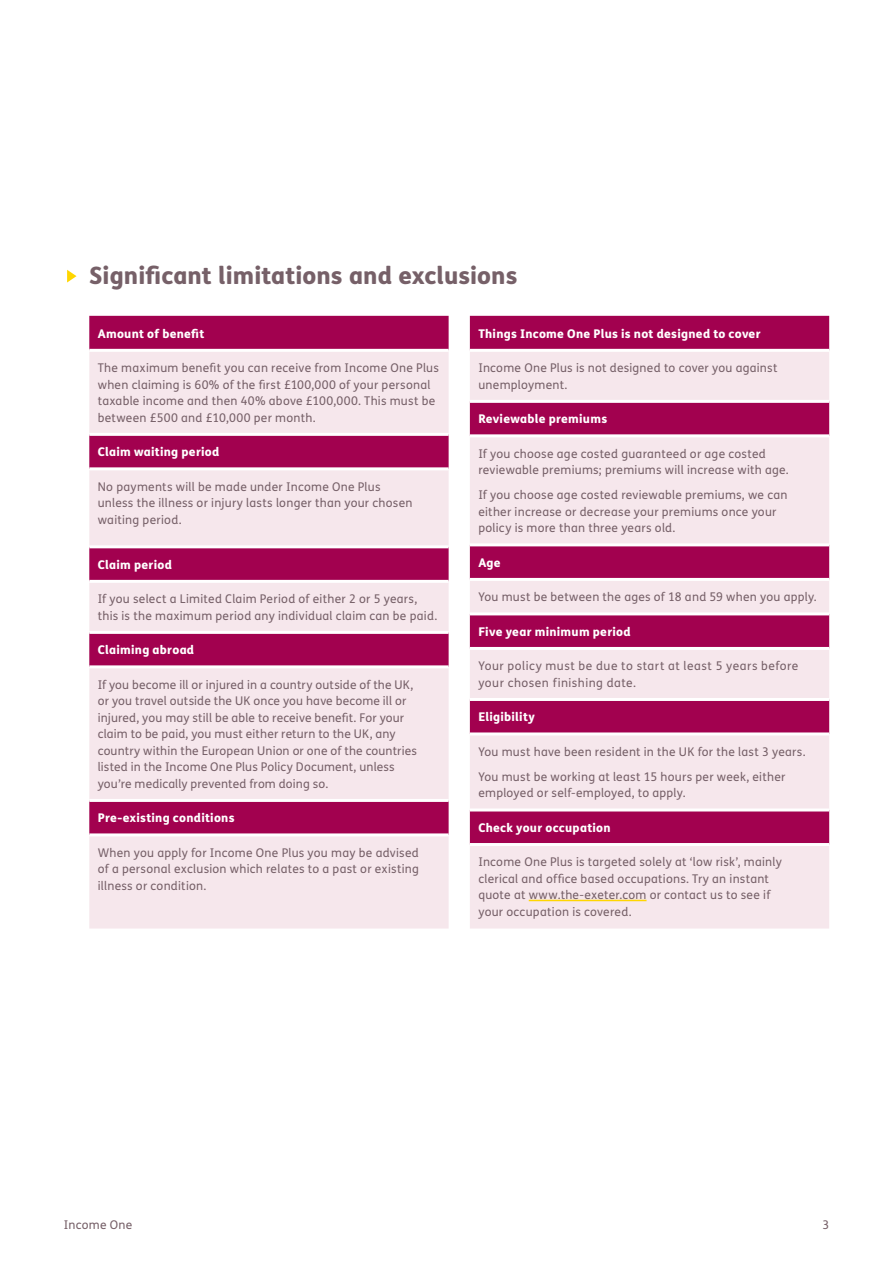
<style>
.page{position:relative;width:893px;height:1263px;background:#fff}
.page>*{position:absolute;margin:0;border:0;box-sizing:border-box;transform-origin:0 0}
.t1{font:800 24px "FS Me";color:#766068}
.t2{font:12px/16.5px "FS Me";letter-spacing:.02em;color:#766068}
.t3{font:800 12px "FS Me";letter-spacing:.02em;color:#fff}
.t4{font:12px/16.5px "FS Me";letter-spacing:.04em;color:#766068}
</style>
<div class="page">
<svg style="left:67px;top:270px;width:10px;height:12px"></svg>
<div style="left:89px;top:316px;width:360px;height:33px;background:#a2014f"></div>
<svg style="left:89px;top:352px;width:360px;height:576px;background:#e3b3c8"></svg>
<hr style="left:89px;top:467px;width:360px;height:3px;background:#fff">
<hr style="left:89px;top:545px;width:360px;height:3px;background:#fff">
<hr style="left:89px;top:580px;width:360px;height:3px;background:#fff">
<hr style="left:89px;top:631px;width:360px;height:3px;background:#fff">
<hr style="left:89px;top:665px;width:360px;height:3px;background:#fff">
<hr style="left:89px;top:799px;width:360px;height:3px;background:#fff">
<hr style="left:89px;top:833px;width:360px;height:3px;background:#fff">
<hr style="left:89px;top:433px;width:360px;height:3px;background:#fff">
<div style="left:470px;top:316px;width:359px;height:33px;background:#a2014f"></div>
<svg style="left:470px;top:352px;width:359px;height:576px;background:#dda5be"></svg>
<hr style="left:470px;top:578px;width:359px;height:3px;background:#fff">
<hr style="left:470px;top:612px;width:359px;height:3px;background:#fff">
<hr style="left:470px;top:647px;width:359px;height:3px;background:#fff">
<hr style="left:470px;top:698px;width:359px;height:3px;background:#fff">
<hr style="left:470px;top:732px;width:359px;height:3px;background:#fff">
<hr style="left:470px;top:808px;width:359px;height:3px;background:#fff">
<hr style="left:470px;top:843px;width:359px;height:3px;background:#fff">
<hr style="left:470px;top:400px;width:359px;height:3px;background:#fff">
<hr style="left:470px;top:434px;width:359px;height:3px;background:#fff">
<hr style="left:470px;top:543px;width:359px;height:3px;background:#fff">
<hr style="left:529px;top:900px;width:117px;height:1px;background:#ffd600">
<h1 class="t1" style="left:89px;top:257px;width:430px">Significant limitations and exclusions</h1>
<p class="t3" style="left:98px;top:324px;width:108px">Amount of benefit</p>
<p class="t2" style="left:98px;top:359px;width:343px">The maximum benefit you can receive from Income One Plus when claiming is 60% of the first £100,000 of your personal taxable income and then 40% above £100,000. This must be between £500 and £10,000 per month.</p>
<p class="t3" style="left:98px;top:442px;width:123px">Claim waiting period</p>
<p class="t2" style="left:98px;top:478px;width:316px">No payments will be made under Income One Plus unless the illness or injury lasts longer than your chosen waiting period.</p>
<p class="t3" style="left:98px;top:555px;width:76px">Claim period</p>
<p class="t2" style="left:98px;top:590px;width:341px">If you select a Limited Claim Period of either 2 or 5 years, this is the maximum period any individual claim can be paid.</p>
<p class="t3" style="left:98px;top:640px;width:98px">Claiming abroad</p>
<p class="t2" style="left:98px;top:676px;width:321px">If you become ill or injured in a country outside of the UK, or you travel outside the UK once you have become ill or injured, you may still be able to receive benefit. For your claim to be paid, you must either return to the UK, any country within the European Union or one of the countries listed in the Income One Plus Policy Document, unless you’re medically prevented from doing so.</p>
<p class="t3" style="left:98px;top:808px;width:138px">Pre-existing conditions</p>
<p class="t2" style="left:98px;top:844px;width:323px;text-align:justify">When you apply for Income One Plus you may be advised of a personal exclusion which relates to a past or existing illness or condition.</p>
<p class="t3" style="left:478px;top:324px;width:284px">Things Income One Plus is not designed to cover</p>
<p class="t2" style="left:478px;top:359px;width:301px">Income One Plus is not designed to cover you against unemployment.</p>
<p class="t3" style="left:478px;top:409px;width:130px">Reviewable premiums</p>
<p class="t2" style="left:478px;top:445px;width:312px">If you choose age costed guaranteed or age costed reviewable premiums; premiums will increase with age.</p>
<p class="t2" style="left:478px;top:486px;width:310px">If you choose age costed reviewable premiums, we can either increase or decrease your premiums once your policy is more than three years old.</p>
<p class="t3" style="left:478px;top:553px;width:24px">Age</p>
<p class="t2" style="left:478px;top:588px;width:340px">You must be between the ages of 18 and 59 when you apply.</p>
<p class="t3" style="left:478px;top:622px;width:154px">Five year minimum period</p>
<p class="t4" style="left:478px;top:657px;width:322px">Your policy must be due to start at least 5 years before your chosen finishing date.</p>
<p class="t3" style="left:478px;top:707px;width:58px">Eligibility</p>
<p class="t2" style="left:478px;top:739px;width:329px;line-height:25px">You must have been resident in the UK for the last 3 years.<br>You must be working at least 15 hours per week, either</p>
<p class="t2" style="left:478px;top:784px;width:209px">employed or self-employed, to apply.</p>
<p class="t3" style="left:478px;top:818px;width:134px">Check your occupation</p>
<p class="t2" style="left:478px;top:853px;width:305px">Income One Plus is targeted solely at ‘low risk’, mainly clerical and office based occupations. Try an instant quote at www.the-exeter.com or contact us to see if your occupation is covered.</p>
<p class="t2" style="left:64px;top:1216px;width:70px">Income One</p>
<p class="t2" style="left:822px;top:1216px;width:8px">3</p>
</div>
